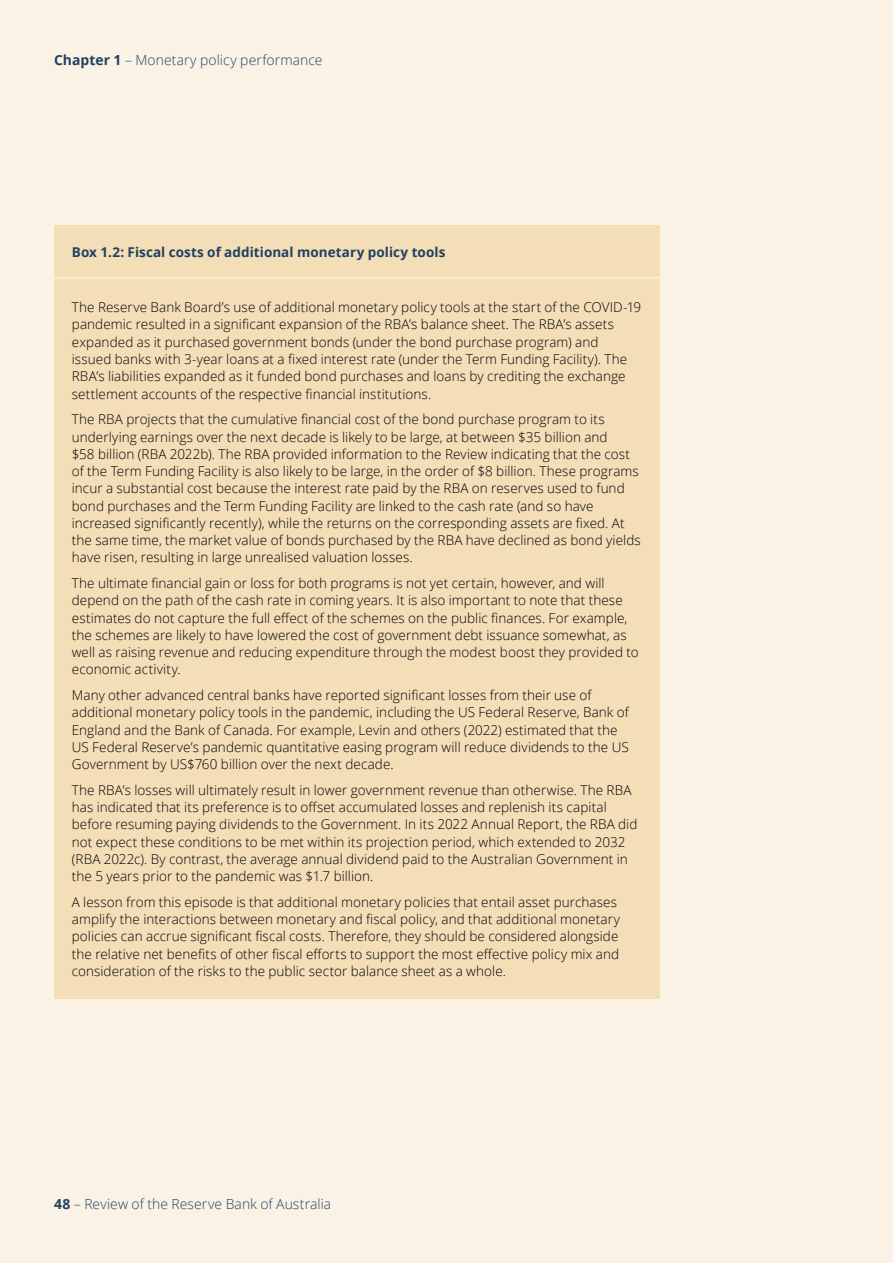
<style>
.page{position:relative;width:893px;height:1263px;background:#fbf2e6}
.page>*{position:absolute;margin:0;border:0;box-sizing:border-box;transform-origin:0 0}
.t1{font:300 13.95px "Open Sans";letter-spacing:.005em;color:#204160}
.Body_text{font:300 13.5px/17.2px "Open Sans";letter-spacing:.005em;color:#000}
.Box_Heading{font:700 13.5px "Open Sans";letter-spacing:.005em;color:#204160}
.s1{font-weight:700}
</style>
<div class="page">
<div style="left:54px;top:225px;width:605px;height:774px;background:#f4deb8"></div>
<hr style="left:54px;top:277px;width:605px;height:2px;background:#fbf2e6">
<p class="t1" style="left:54px;top:50px;width:270px"><span class="s1">Chapter 1</span> – Monetary policy performance</p>
<p class="Box_Heading" style="left:72px;top:242px;width:375px">Box 1.2: Fiscal costs of additional monetary policy tools</p>
<p class="Body_text" style="left:72px;top:298px;width:571px">The Reserve Bank Board’s use of additional monetary policy tools at the start of the COVID-19 pandemic resulted in a significant expansion of the RBA’s balance sheet. The RBA’s assets expanded as it purchased government bonds (under the bond purchase program) and issued banks with 3-year loans at a fixed interest rate (under the Term Funding Facility). The RBA’s liabilities expanded as it funded bond purchases and loans by crediting the exchange settlement accounts of the respective financial institutions.</p>
<p class="Body_text" style="left:72px;top:410px;width:570px">The RBA projects that the cumulative financial cost of the bond purchase program to its underlying earnings over the next decade is likely to be large, at between $35 billion and<br>$58 billion (RBA 2022b). The RBA provided information to the Review indicating that the cost of the Term Funding Facility is also likely to be large, in the order of $8 billion. These programs incur a substantial cost because the interest rate paid by the RBA on reserves used to fund bond purchases and the Term Funding Facility are linked to the cash rate (and so have increased significantly recently), while the returns on the corresponding assets are fixed. At the same time, the market value of bonds purchased by the RBA have declined as bond yields have risen, resulting in large unrealised valuation losses.</p>
<p class="Body_text" style="left:72px;top:574px;width:568px">The ultimate financial gain or loss for both programs is not yet certain, however, and will depend on the path of the cash rate in coming years. It is also important to note that these estimates do not capture the full effect of the schemes on the public finances. For example, the schemes are likely to have lowered the cost of government debt issuance somewhat, as well as raising revenue and reducing expenditure through the modest boost they provided to economic activity.</p>
<p class="Body_text" style="left:72px;top:686px;width:558px">Many other advanced central banks have reported significant losses from their use of additional monetary policy tools in the pandemic, including the US Federal Reserve, Bank of England and the Bank of Canada. For example, Levin and others (2022) estimated that the US Federal Reserve’s pandemic quantitative easing program will reduce dividends to the US Government by US$760 billion over the next decade.</p>
<p class="Body_text" style="left:72px;top:781px;width:567px">The RBA’s losses will ultimately result in lower government revenue than otherwise. The RBA has indicated that its preference is to offset accumulated losses and replenish its capital before resuming paying dividends to the Government. In its 2022 Annual Report, the RBA did not expect these conditions to be met within its projection period, which extended to 2032 (RBA 2022c). By contrast, the average annual dividend paid to the Australian Government in the 5 years prior to the pandemic was $1.7 billion.</p>
<p class="Body_text" style="left:72px;top:893px;width:550px">A lesson from this episode is that additional monetary policies that entail asset purchases amplify the interactions between monetary and fiscal policy, and that additional monetary policies can accrue significant fiscal costs. Therefore, they should be considered alongside the relative net benefits of other fiscal efforts to support the most effective policy mix and consideration of the risks to the public sector balance sheet as a whole.</p>
<p class="t1" style="left:54px;top:1194px;width:279px"><span class="s1">48</span> – Review of the Reserve Bank of Australia</p>
</div>
